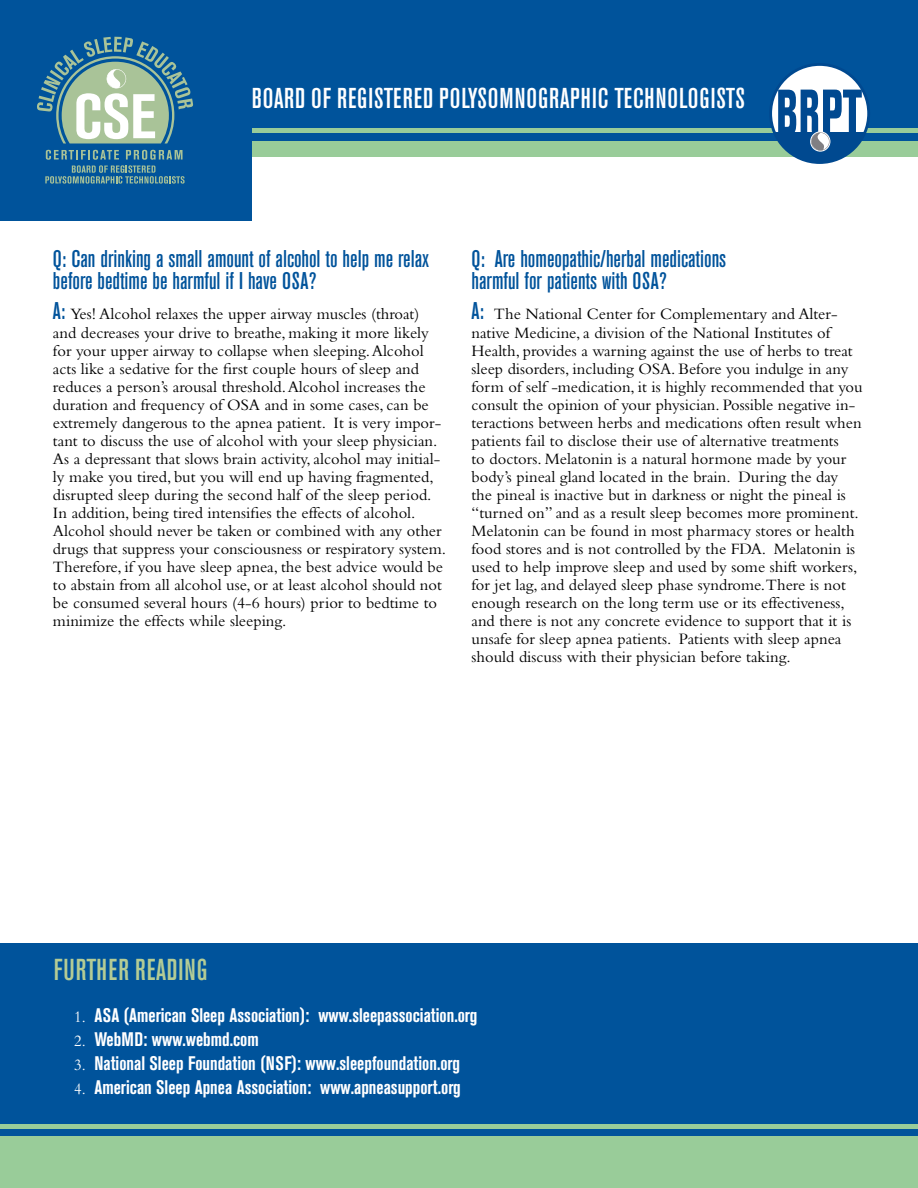
<style>
.page{position:relative;width:918px;height:1188px;background:#fff}
.page>*{position:absolute;margin:0;border:0;box-sizing:border-box;transform-origin:0 0}
.t1{font:500 condensed 30px "Akzidenz Grotesk BE";letter-spacing:.03em;color:#b4cc95}
.t2{font:500 condensed 28.5px "Akzidenz Grotesk BE";letter-spacing:.03em;color:#fff}
.t3{font:500 condensed 24px/22.5px "Akzidenz Grotesk BE";color:#00539b}
.t4{font:700 condensed 19.5px "Akzidenz Grotesk BE";color:#fff;scale:.93 1}
.t5{font:16.5px/18px "Bembo";color:#000}
.s1{font-family:"Akzidenz Grotesk BE";font-weight:500;font-stretch:condensed;font-size:24px;color:#00539b}
.s2{font-family:"Bembo";font-weight:400;font-stretch:normal;font-size:16.5px}
</style>
<div class="page">
<div style="left:0;top:0;width:918px;height:143px;background:#00539b"></div>
<hr style="left:203px;top:129px;width:715px;height:4px;background:#9c9">
<div style="left:203px;top:141px;width:715px;height:16px;background:#9c9"></div>
<div style="left:0;top:0;width:251px;height:220px;background:#00539b"></div>
<svg style="left:37px;top:37px;width:156px;height:106px"></svg>
<svg style="left:45px;top:150px;width:140px;height:34px"></svg>
<svg style="left:770px;top:64px;width:99px;height:99px;background:#dae5ef"></svg>
<svg style="left:770px;top:90px;width:98px;height:73px"></svg>
<div style="left:0;top:943px;width:918px;height:210px;background:#00539b"></div>
<div style="left:0;top:1124px;width:918px;height:5px;background:#9c9"></div>
<div style="left:0;top:1137px;width:918px;height:51px;background:#9c9"></div>
<h2 class="t2" style="left:252px;top:82px;width:494px">BOARD OF REGISTERED POLYSOMNOGRAPHIC TECHNOLOGISTS</h2>
<h3 class="t3" style="left:53px;top:248px;width:378px">Q: Can drinking a small amount of alcohol to help me relax before bedtime be harmful if I have OSA?</h3>
<p class="t5" style="left:53px;top:305px;width:395px"><span class="s1">A:</span> Yes! Alcohol relaxes the upper airway muscles (throat) and decreases your drive to breathe, making it more likely for your upper airway to collapse when sleeping. Alcohol acts like a sedative for the first couple hours of sleep and reduces a person’s arousal threshold. Alcohol increases the duration and frequency of OSA and in some cases, can be extremely dangerous to the apnea patient. It is very impor&shy;tant to discuss the use of alcohol with your sleep physician.<br>As a depressant that slows brain activity, alcohol may initial&shy;ly make you tired, but you will end up having fragmented, disrupted sleep during the second half of the sleep period.<br>In addition, being tired intensifies the effects of alcohol.<br>Alcohol should never be taken or combined with any other drugs that suppress your consciousness or respiratory system.<br>Therefore, if you have sleep apnea, the best advice would be to abstain from all alcohol use, or at least alcohol should not be consumed several hours (4-6 hours) prior to bedtime to minimize the effects while sleeping.</p>
<h3 class="t3" style="left:471px;top:248px;width:256px">Q: Are homeopathic/herbal medications harmful for patients with OSA?</h3>
<p class="t5" style="left:471px;top:305px;width:393px"><span class="s1">A:</span> The National Center for Complementary and Alter&shy;native Medicine, a division of the National Institutes of Health, provides a warning against the use of herbs to treat sleep disorders, including OSA. Before you indulge in any form of self -medication, it is highly recommended that you consult the opinion of your physician. Possible negative in&shy;teractions between herbs and medications often result when patients fail to disclose their use of alternative treatments<br>to doctors. Melatonin is a natural hormone made by your body’s pineal gland located in the brain. During the day the pineal is inactive but in darkness or night the pineal is “turned on” and as a result sleep becomes more prominent.<br>Melatonin can be found in most pharmacy stores or health food stores and is not controlled by the FDA. Melatonin is used to help improve sleep and used by some shift workers, for jet lag, and delayed sleep phase syndrome.There is not enough research on the long term use or its effectiveness, and there is not any concrete evidence to support that it is unsafe for sleep apnea patients. Patients with sleep apnea should discuss with their physician before taking.</p>
<h1 class="t1" style="left:54px;top:953px;width:155px">FURTHER READING</h1>
<p class="t4" style="left:74px;top:1004px;width:435px"><span class="s2">1.</span> ASA (American Sleep Association): www.sleepassociation.org</p>
<p class="t4" style="left:74px;top:1028px;width:200px"><span class="s2">2.</span> WebMD: www.webmd.com</p>
<p class="t4" style="left:74px;top:1052px;width:416px"><span class="s2">3.</span> National Sleep Foundation (NSF): www.sleepfoundation.org</p>
<p class="t4" style="left:74px;top:1076px;width:417px"><span class="s2">4.</span> American Sleep Apnea Association: www.apneasupport.org</p>
</div>
